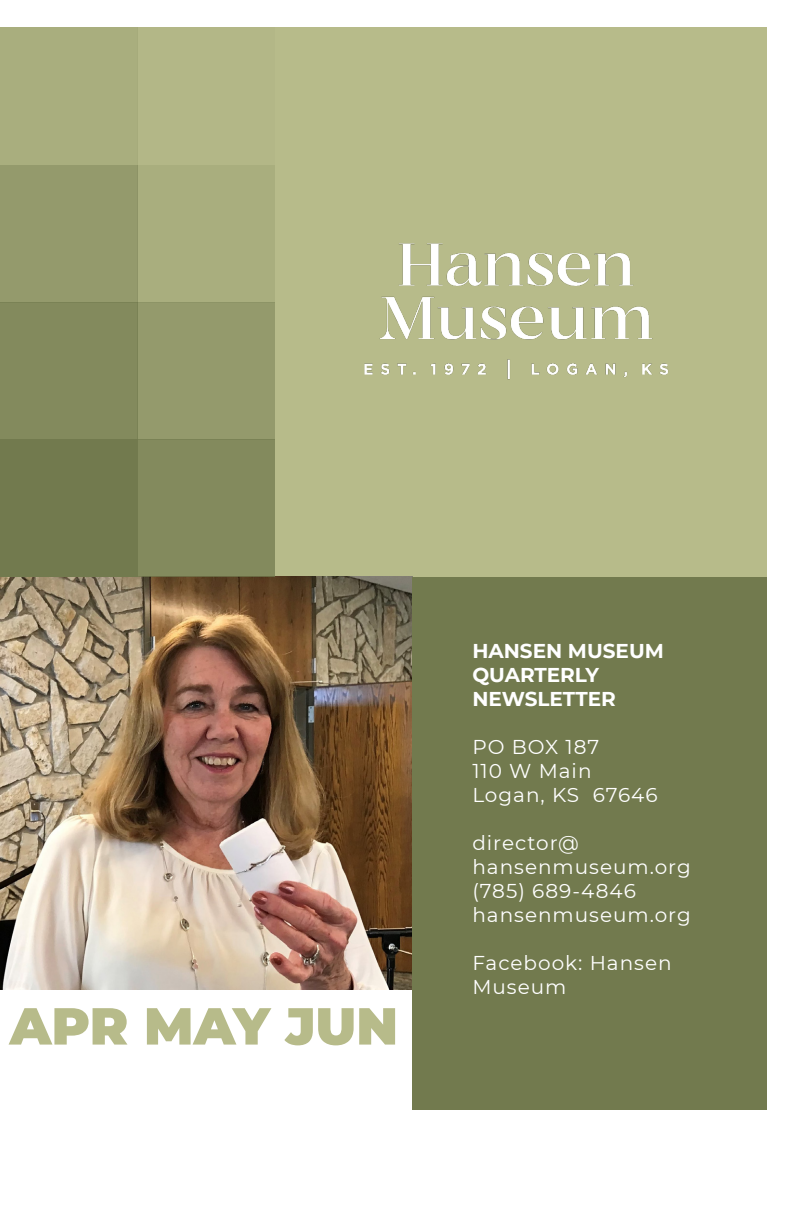
<style>
.page{position:relative;width:792px;height:1224px;background:#fff}
.page>*{position:absolute;margin:0;border:0;box-sizing:border-box;transform-origin:0 0}
.t1{font:900 52px "Montserrat";color:#b7bb8a}
.t2{font:20px/24px "Montserrat";letter-spacing:.05em;color:#fff}
.t3{font:700 20px/24px "Montserrat";color:#fff}
</style>
<div class="page">
<div style="left:0;top:28px;width:766px;height:549px;background:#b7bb8a"></div>
<img style="left:0;top:577px;width:412px;height:412px">
<div style="left:0;top:28px;width:137px;height:137px;background:#a9ae7e"></div>
<div style="left:137px;top:28px;width:138px;height:137px;background:#b3b787"></div>
<div style="left:0;top:165px;width:137px;height:137px;background:#949a6c"></div>
<div style="left:137px;top:165px;width:138px;height:137px;background:#a9ae7e"></div>
<div style="left:0;top:302px;width:137px;height:138px;background:#838a5d"></div>
<div style="left:137px;top:302px;width:138px;height:138px;background:#949a6c"></div>
<div style="left:0;top:440px;width:137px;height:137px;background:#727a4e"></div>
<div style="left:137px;top:440px;width:138px;height:137px;background:#838a5d"></div>
<div style="left:412px;top:577px;width:354px;height:532px;background:#727a4e"></div>
<img style="left:364px;top:243px;width:304px;height:137px">
<p class="t1" style="left:10px;top:987px;width:390px">APR MAY JUN</p>
<p class="t3" style="left:472px;top:638px;width:193px">HANSEN MUSEUM<br>QUARTERLY<br>NEWSLETTER</p>
<p class="t2" style="left:472px;top:735px;width:128px">PO BOX 187</p>
<p class="t2" style="left:472px;top:759px;width:121px">110 W Main</p>
<p class="t2" style="left:472px;top:783px;width:187px">Logan, KS 67646</p>
<p class="t2" style="left:472px;top:831px;width:108px">director@</p>
<p class="t2" style="left:472px;top:855px;width:220px">hansenmuseum.org</p>
<p class="t2" style="left:472px;top:879px;width:165px">(785) 689-4846</p>
<p class="t2" style="left:472px;top:903px;width:220px">hansenmuseum.org</p>
<p class="t2" style="left:472px;top:951px;width:201px">Facebook: Hansen<br>Museum</p>
</div>
